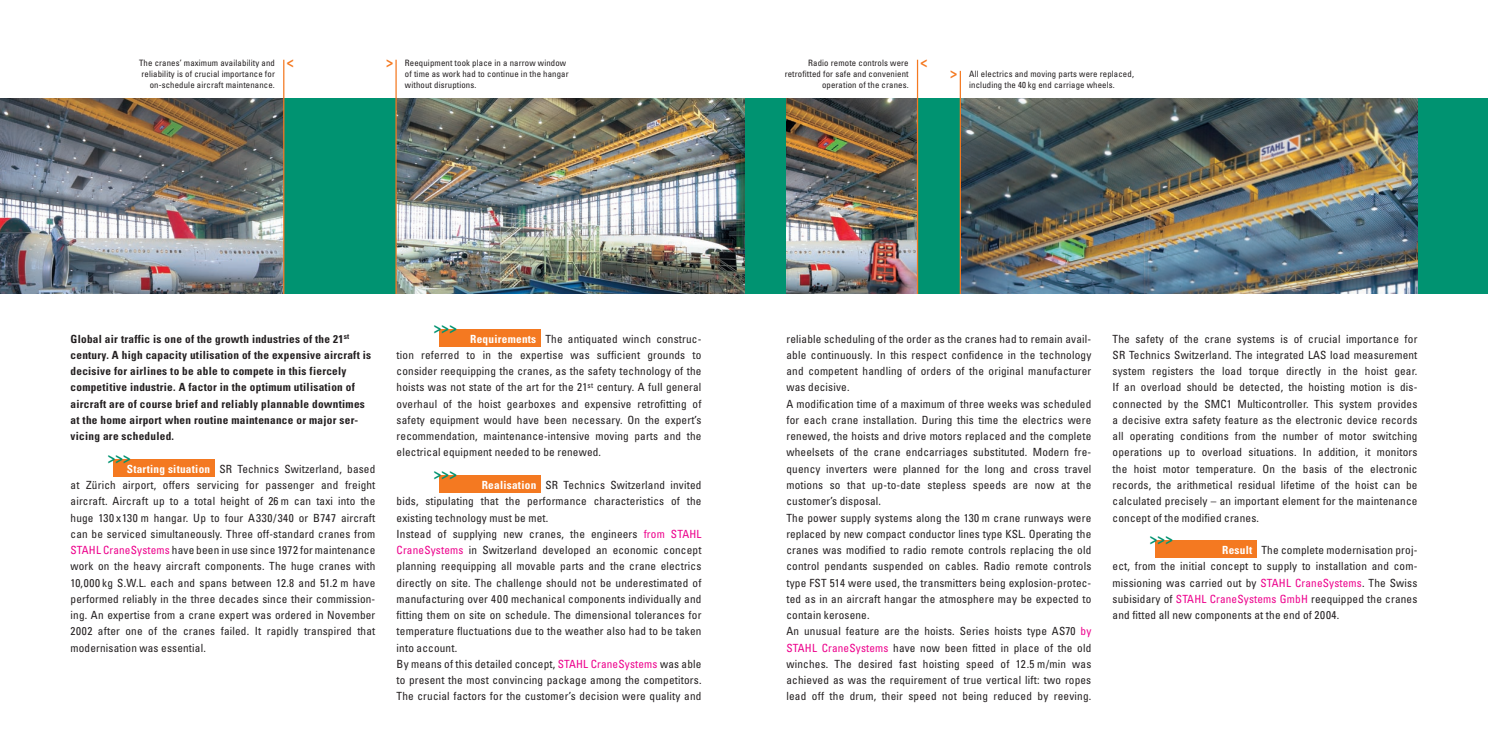
<style>
.page{position:relative;width:1488px;height:744px;background:#fff}
.page>*{position:absolute;margin:0;border:0;box-sizing:border-box;transform-origin:0 0}
.Copytext{font:700 condensed 15px "Univers";color:#009371}
.Copytext-2{font:700 condensed 14.38px "Univers";color:#f47921}
.Copytext-3{font:condensed 11.25px/16.2px "Univers";letter-spacing:.015em;color:#231f20;text-align:justify}
.Copytext_bold{font:700 condensed 11.25px/16.2px "Univers";letter-spacing:.025em;color:#231f20}
.orangener_Kasten{font:700 condensed 11.25px "Univers";letter-spacing:.025em;color:#fff}
.Bildüberschrift{font:condensed 8.75px/11.2px "Univers";letter-spacing:.015em;color:#231f20}
.s1{color:#ed028c}
</style>
<div class="page">
<div style="left:0;top:99px;width:1488px;height:195px;background:#009371"></div>
<div style="left:113px;top:459px;width:101px;height:17px;background:#f47921"></div>
<div style="left:439px;top:329px;width:101px;height:17px;background:#f47921"></div>
<div style="left:1155px;top:540px;width:101px;height:17px;background:#f47921"></div>
<img style="left:0;top:99px;width:283px;height:195px">
<img style="left:397px;top:99px;width:347px;height:195px">
<hr style="left:395px;top:60px;width:2px;height:234px;background:#f47921">
<img style="left:786px;top:99px;width:131px;height:195px">
<img style="left:961px;top:99px;width:456px;height:195px">
<hr style="left:283px;top:60px;width:1px;height:234px;background:#f47921">
<div style="left:439px;top:475px;width:101px;height:18px;background:#f47921"></div>
<hr style="left:917px;top:60px;width:1px;height:234px;background:#f47921">
<hr style="left:959px;top:71px;width:2px;height:223px;background:#f47921">
<p class="Bildüberschrift" style="left:139px;top:57px;width:137px">The cranes’ maximum availability and</p>
<p class="Bildüberschrift" style="left:141px;top:68px;width:135px">reliability is of crucial importance for</p>
<p class="Bildüberschrift" style="left:150px;top:79px;width:127px">on-schedule aircraft maintenance.</p>
<p class="Copytext-2" style="left:386px;top:53px;width:9px">&gt;</p>
<p class="Bildüberschrift" style="left:405px;top:57px;width:163px">Reequipment took place in a narrow window</p>
<p class="Bildüberschrift" style="left:405px;top:68px;width:165px">of time as work had to continue in the hangar without disruptions.</p>
<p class="Bildüberschrift" style="left:808px;top:57px;width:102px">Radio remote controls were</p>
<p class="Bildüberschrift" style="left:785px;top:68px;width:125px">retrofitted for safe and convenient</p>
<p class="Bildüberschrift" style="left:822px;top:79px;width:88px">operation of the cranes.</p>
<p class="Bildüberschrift" style="left:969px;top:68px;width:166px">All electrics and moving parts were replaced, including the 40 kg end carriage wheels.</p>
<p class="Copytext-2" style="left:950px;top:64px;width:9px">&gt;</p>
<p class="Copytext_bold" style="left:71px;top:330px;width:302px">Global air traffic is one of the growth industries of the 21<sup>st </sup>century. A high capacity utilisation of the expensive aircraft is decisive for airlines to be able to compete in this fiercely competitive industrie. A factor in the optimum utilisation of aircraft are of course brief and reliably plannable downtimes at the home airport when routine maintenance or major ser&shy;vicing are scheduled.</p>
<p class="Copytext-3" style="left:71px;top:460px;width:306px;text-indent:149px">SR Technics Switzerland, based at Zürich airport, offers servicing for passenger and freight aircraft. Aircraft up to a total height of 26 m can taxi into the huge 130 x130 m hangar. Up to four A330/340 or B747 aircraft can be serviced simultaneously. Three off-standard cranes from <span class="s1">STAHL CraneSystems</span> have been in use since 1972 for maintenance work on the heavy aircraft components. The huge cranes with 10,000 kg S.W.L. each and spans between 12.8 and 51.2 m have performed reliably in the three decades since their commission&shy;ing. An expertise from a crane expert was ordered in November 2002 after one of the cranes failed. It rapidly transpired that modernisation was essential.</p>
<p class="Copytext" style="left:108px;top:448px;width:24px">&gt;&gt;&gt;</p>
<p class="orangener_Kasten" style="left:127px;top:461px;width:85px">Starting situation</p>
<p class="Copytext" style="left:434px;top:318px;width:24px">&gt;&gt;&gt;</p>
<p class="Copytext-3" style="left:397px;top:330px;width:306px;text-indent:149px">The antiquated winch construc&shy;tion referred to in the expertise was sufficient grounds to consider reequipping the cranes, as the safety technology of the hoists was not state of the art for the 21<sup>st</sup> century. A full general overhaul of the hoist gearboxes and expensive retrofitting of safety equipment would have been necessary. On the expert’s recommendation, maintenance-intensive moving parts and the electrical equipment needed to be renewed.</p>
<p class="Copytext-3" style="left:397px;top:476px;width:306px;text-indent:149px">SR Technics Switzerland invited bids, stipulating that the performance characteristics of the existing technology must be met.</p>
<p class="Copytext-3" style="left:397px;top:525px;width:306px">Instead of supplying new cranes, the engineers <span class="s1">from STAHL CraneSystems</span> in Switzerland developed an economic concept planning reequipping all movable parts and the crane electrics directly on site. The challenge should not be underestimated of manufacturing over 400 mechanical components individually and fitting them on site on schedule. The dimensional tolerances for temperature fluctuations due to the weather also had to be taken into account.</p>
<p class="Copytext-3" style="left:397px;top:655px;width:306px">By means of this detailed concept, <span class="s1">STAHL CraneSystems</span> was able to present the most convincing package among the competitors.<br>The crucial factors for the customer’s decision were quality and</p>
<p class="orangener_Kasten" style="left:470px;top:331px;width:68px">Requirements</p>
<p class="Copytext" style="left:434px;top:464px;width:24px">&gt;&gt;&gt;</p>
<p class="orangener_Kasten" style="left:482px;top:478px;width:56px">Realisation</p>
<p class="Copytext-3" style="left:786px;top:330px;width:306px">reliable scheduling of the order as the cranes had to remain avail&shy;able continuously. In this respect confidence in the technology and competent handling of orders of the original manufacturer was decisive.</p>
<p class="Copytext-3" style="left:786px;top:395px;width:306px">A modification time of a maximum of three weeks was scheduled for each crane installation. During this time the electrics were renewed, the hoists and drive motors replaced and the complete wheelsets of the crane endcarriages substituted. Modern fre&shy;quency inverters were planned for the long and cross travel motions so that up-to-date stepless speeds are now at the customer’s disposal.</p>
<p class="Copytext-3" style="left:786px;top:509px;width:306px">The power supply systems along the 130 m crane runways were replaced by new compact conductor lines type KSL. Operating the cranes was modified to radio remote controls replacing the old control pendants suspended on cables. Radio remote controls type FST 514 were used, the transmitters being explosion-protec&shy;ted as in an aircraft hangar the atmosphere may be expected to contain kerosene.</p>
<p class="Copytext-3" style="left:786px;top:623px;width:306px">An unusual feature are the hoists. Series hoists type AS70 <span class="s1">by STAHL CraneSystems</span> have now been fitted in place of the old winches. The desired fast hoisting speed of 12.5 m/min was achieved as was the requirement of true vertical lift: two ropes lead off the drum, their speed not being reduced by reeving.</p>
<p class="Copytext-3" style="left:1112px;top:330px;width:306px">The safety of the crane systems is of crucial importance for SR Technics Switzerland. The integrated LAS load measurement system registers the load torque directly in the hoist gear.<br>If an overload should be detected, the hoisting motion is dis&shy;connected by the SMC1 Multicontroller. This system provides a decisive extra safety feature as the electronic device records all operating conditions from the number of motor switching operations up to overload situations. In addition, it monitors the hoist motor temperature. On the basis of the electronic records, the arithmetical residual lifetime of the hoist can be calculated precisely – an important element for the maintenance concept of the modified cranes.</p>
<p class="Copytext-3" style="left:1112px;top:541px;width:306px;text-indent:149px">The complete modernisation proj&shy;ect, from the initial concept to supply to installation and com&shy;missioning was carried out by <span class="s1">STAHL CraneSystems</span>. The Swiss subisidary of <span class="s1">STAHL CraneSystems GmbH</span> reequipped the cranes and fitted all new components at the end of 2004.</p>
<p class="Copytext" style="left:1150px;top:529px;width:24px">&gt;&gt;&gt;</p>
<p class="orangener_Kasten" style="left:1222px;top:543px;width:32px">Result</p>
</div>
